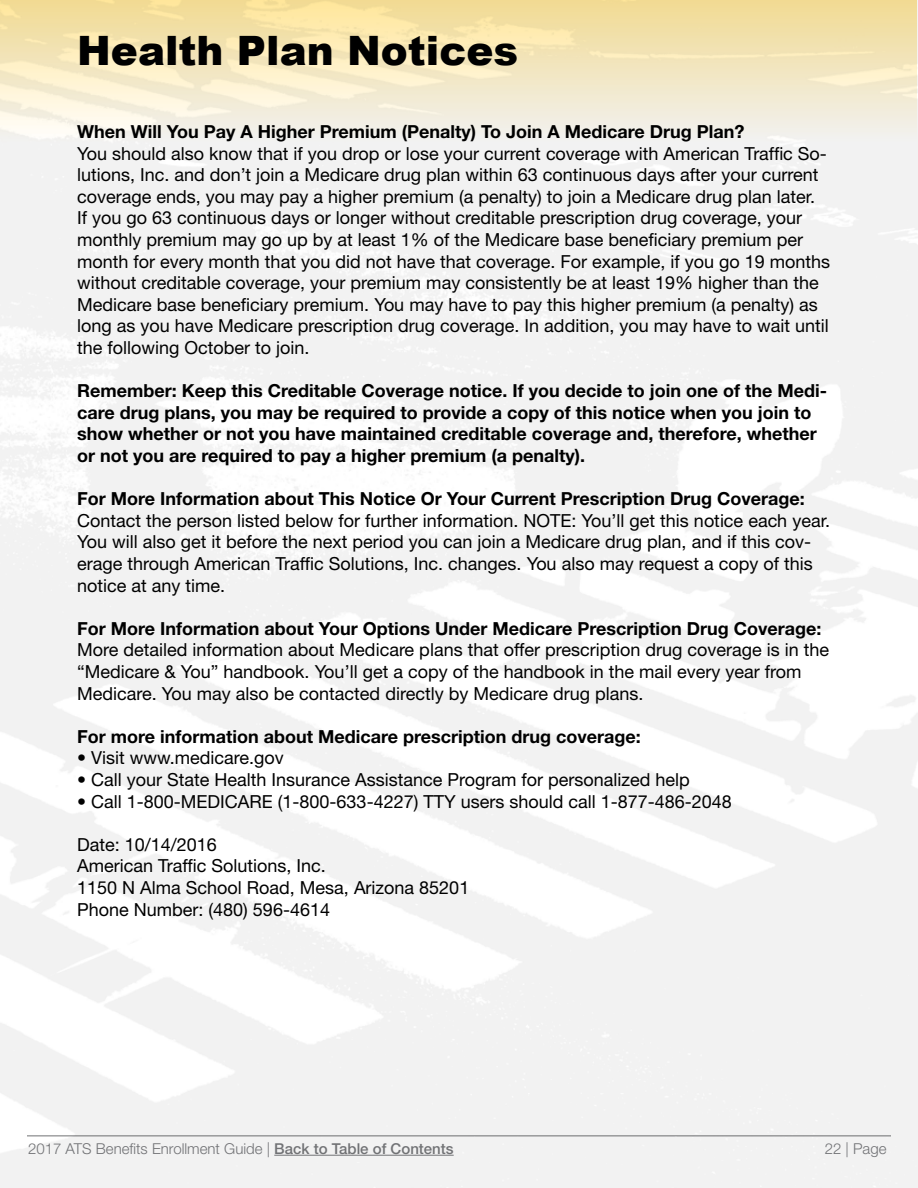
<style>
.page{position:relative;width:918px;height:1188px;background:#fff}
.page>*{position:absolute;margin:0;border:0;box-sizing:border-box;transform-origin:0 0}
.t1{font:900 40.5px "Arial";color:#000}
.t2{font:18px/21.6px "Helvetica Neue LT Std";color:#000}
.t3{font:700 18px/21.6px "Helvetica Neue LT Std";color:#000}
.t4{font:300 15px "Helvetica Neue LT Std";color:#717275}
.s1{font-weight:500}
</style>
<div class="page">
<hr style="left:274px;top:1155px;width:180px;height:1px;background:#717275">
<hr style="left:27px;top:1136px;width:864px;height:1px;background:#717275">
<div style="left:0;top:0;width:916px;height:144px;background:linear-gradient(to bottom,#f5dd94,#f4f4f4)"></div>
<h1 class="t1" style="left:77px;top:21px;width:442px">Health Plan Notices</h1>
<p class="t3" style="left:77px;top:120px;width:669px">When Will You Pay A Higher Premium (Penalty) To Join A Medicare Drug Plan?</p>
<p class="t2" style="left:77px;top:142px;width:754px">You should also know that if you drop or lose your current coverage with American Traffic So&shy;lutions, Inc. and don’t join a Medicare drug plan within 63 continuous days after your current coverage ends, you may pay a higher premium (a penalty) to join a Medicare drug plan later.<br>If you go 63 continuous days or longer without creditable prescription drug coverage, your monthly premium may go up by at least 1% of the Medicare base beneficiary premium per month for every month that you did not have that coverage. For example, if you go 19 months without creditable coverage, your premium may consistently be at least 19% higher than the Medicare base beneficiary premium. You may have to pay this higher premium (a penalty) as long as you have Medicare prescription drug coverage. In addition, you may have to wait until the following October to join.</p>
<p class="t3" style="left:77px;top:380px;width:751px">Remember: Keep this Creditable Coverage notice. If you decide to join one of the Medi&shy;care drug plans, you may be required to provide a copy of this notice when you join to show whether or not you have maintained creditable coverage and, therefore, whether or not you are required to pay a higher premium (a penalty).</p>
<p class="t3" style="left:77px;top:488px;width:729px">For More Information about This Notice Or Your Current Prescription Drug Coverage:</p>
<p class="t2" style="left:77px;top:509px;width:754px">Contact the person listed below for further information. NOTE: You’ll get this notice each year.<br>You will also get it before the next period you can join a Medicare drug plan, and if this cov&shy;erage through American Traffic Solutions, Inc. changes. You also may request a copy of this notice at any time.</p>
<p class="t3" style="left:77px;top:617px;width:746px">For More Information about Your Options Under Medicare Prescription Drug Coverage:</p>
<p class="t2" style="left:77px;top:639px;width:753px">More detailed information about Medicare plans that offer prescription drug coverage is in the “Medicare &amp; You” handbook. You’ll get a copy of the handbook in the mail every year from<br>Medicare. You may also be contacted directly by Medicare drug plans.</p>
<p class="t3" style="left:77px;top:725px;width:565px">For more information about Medicare prescription drug coverage:</p>
<p class="t2" style="left:77px;top:747px;width:208px">• Visit www.medicare.gov</p>
<p class="t2" style="left:77px;top:769px;width:614px">• Call your State Health Insurance Assistance Program for personalized help</p>
<p class="t2" style="left:77px;top:790px;width:656px">• Call 1-800-MEDICARE (1-800-633-4227) TTY users should call 1-877-486-2048</p>
<p class="t2" style="left:77px;top:833px;width:394px">Date: 10/14/2016<br>American Traffic Solutions, Inc.<br>1150 N Alma School Road, Mesa, Arizona 85201<br>Phone Number: (480) 596-4614</p>
<p class="t4" style="left:28px;top:1139px;width:427px">2017 ATS Benefits Enrollment Guide | <span class="s1">Back to Table of Contents</span></p>
<p class="t4" style="left:825px;top:1139px;width:63px">22 | Page</p>
</div>
